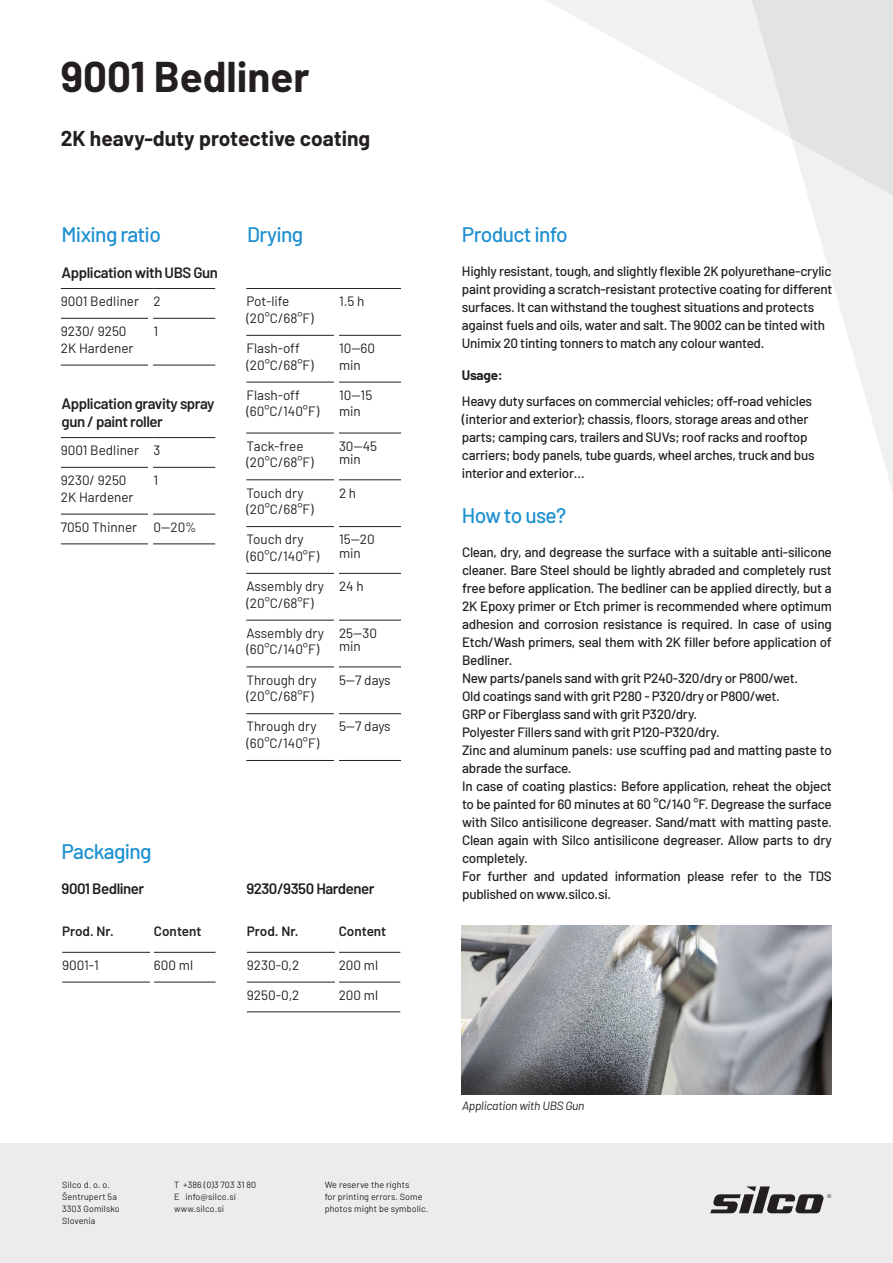
<style>
.page{position:relative;width:893px;height:1263px;background:#fff}
.page>*{position:absolute;margin:0;border:0;box-sizing:border-box;transform-origin:0 0}
.t1{font:700 42px "Barlow";color:#231f20}
.t2{font:500 21px "Barlow";letter-spacing:-.03em;color:#1d90d0}
.t3{font:700 21px "Barlow";color:#231f20}
.t4{font:600 15px/18px "Barlow";letter-spacing:-.03em;color:#231f20}
.t5{font:500 13.5px/18px "Barlow";letter-spacing:-.02em;color:#231f20}
.t6{font:13.5px/16.5px "Barlow";color:#231f20}
.t7{font:600 13.5px "Barlow";color:#231f20}
.t8{font:700 13.5px "Barlow";letter-spacing:-.02em;color:#231f20}
.t9{font:italic 12px "Barlow";letter-spacing:-.02em;color:#231f20}
.t10{font:9px/12px "Barlow";letter-spacing:.01em;color:#231f20}
</style>
<div class="page">
<svg style="left:547px;top:0;width:204px;height:115px;fill:#f0f1f2"></svg>
<svg style="left:751px;top:0;width:142px;height:491px"></svg>
<div style="left:0;top:1143px;width:893px;height:120px;background:#ececee"></div>
<svg style="left:710px;top:1186px;width:121px;height:27px"></svg>
<hr style="left:62px;top:952px;width:92px;height:1px;background:#231f20">
<hr style="left:154px;top:952px;width:62px;height:1px;background:#231f20">
<hr style="left:62px;top:982px;width:92px;height:1px;background:#231f20">
<hr style="left:154px;top:982px;width:62px;height:1px;background:#231f20">
<hr style="left:247px;top:952px;width:92px;height:1px;background:#231f20">
<hr style="left:339px;top:952px;width:61px;height:1px;background:#231f20">
<hr style="left:247px;top:982px;width:92px;height:1px;background:#231f20">
<hr style="left:339px;top:982px;width:61px;height:1px;background:#231f20">
<hr style="left:247px;top:1011px;width:92px;height:1px;background:#231f20">
<hr style="left:339px;top:1011px;width:61px;height:1px;background:#231f20">
<hr style="left:150px;top:922px;width:4px;height:88px;background:#fff">
<hr style="left:335px;top:905px;width:4px;height:88px;background:#fff">
<hr style="left:61px;top:288px;width:93px;height:1px;background:#231f20">
<hr style="left:154px;top:288px;width:61px;height:1px;background:#231f20">
<hr style="left:61px;top:318px;width:93px;height:1px;background:#231f20">
<hr style="left:154px;top:318px;width:61px;height:1px;background:#231f20">
<hr style="left:61px;top:365px;width:93px;height:1px;background:#231f20">
<hr style="left:154px;top:365px;width:61px;height:1px;background:#231f20">
<hr style="left:61px;top:437px;width:93px;height:1px;background:#231f20">
<hr style="left:154px;top:437px;width:61px;height:1px;background:#231f20">
<hr style="left:61px;top:467px;width:93px;height:1px;background:#231f20">
<hr style="left:154px;top:467px;width:61px;height:1px;background:#231f20">
<hr style="left:61px;top:514px;width:93px;height:1px;background:#231f20">
<hr style="left:154px;top:514px;width:61px;height:1px;background:#231f20">
<hr style="left:61px;top:544px;width:93px;height:1px;background:#231f20">
<hr style="left:154px;top:544px;width:61px;height:1px;background:#231f20">
<hr style="left:246px;top:288px;width:93px;height:1px;background:#231f20">
<hr style="left:339px;top:288px;width:62px;height:1px;background:#231f20">
<hr style="left:246px;top:335px;width:93px;height:1px;background:#231f20">
<hr style="left:339px;top:335px;width:62px;height:1px;background:#231f20">
<hr style="left:246px;top:382px;width:93px;height:1px;background:#231f20">
<hr style="left:339px;top:382px;width:62px;height:1px;background:#231f20">
<hr style="left:246px;top:433px;width:93px;height:1px;background:#231f20">
<hr style="left:339px;top:433px;width:62px;height:1px;background:#231f20">
<hr style="left:246px;top:479px;width:93px;height:1px;background:#231f20">
<hr style="left:339px;top:479px;width:62px;height:1px;background:#231f20">
<hr style="left:246px;top:526px;width:93px;height:1px;background:#231f20">
<hr style="left:339px;top:526px;width:62px;height:1px;background:#231f20">
<hr style="left:246px;top:573px;width:93px;height:1px;background:#231f20">
<hr style="left:339px;top:573px;width:62px;height:1px;background:#231f20">
<hr style="left:246px;top:620px;width:93px;height:1px;background:#231f20">
<hr style="left:339px;top:620px;width:62px;height:1px;background:#231f20">
<hr style="left:246px;top:667px;width:93px;height:1px;background:#231f20">
<hr style="left:339px;top:667px;width:62px;height:1px;background:#231f20">
<hr style="left:246px;top:713px;width:93px;height:1px;background:#231f20">
<hr style="left:339px;top:713px;width:62px;height:1px;background:#231f20">
<hr style="left:246px;top:760px;width:93px;height:1px;background:#231f20">
<hr style="left:339px;top:760px;width:62px;height:1px;background:#231f20">
<div style="left:148px;top:316px;width:5px;height:57px;background:#fff"></div>
<div style="left:148px;top:465px;width:5px;height:94px;background:#fff"></div>
<div style="left:334px;top:290px;width:5px;height:477px;background:#fff"></div>
<img style="left:462px;top:925px;width:370px;height:169px">
<h1 class="t1" style="left:61px;top:46px;width:250px">9001 Bedliner</h1>
<h2 class="t3" style="left:61px;top:123px;width:311px">2K heavy-duty protective coating</h2>
<h2 class="t2" style="left:62px;top:219px;width:101px">Mixing ratio</h2>
<h2 class="t2" style="left:247px;top:219px;width:58px">Drying</h2>
<p class="t4" style="left:62px;top:262px;width:158px">Application with UBS Gun</p>
<p class="t6" style="left:61px;top:292px;width:101px">9001 Bedliner 2</p>
<p class="t6" style="left:61px;top:322px;width:74px">9230/ 9250<br>2K Hardener</p>
<p class="t6" style="left:154px;top:322px;width:6px">1</p>
<p class="t4" style="left:62px;top:393px;width:155px">Application gravity spray gun / paint roller</p>
<p class="t6" style="left:61px;top:441px;width:101px">9001 Bedliner 3</p>
<p class="t6" style="left:61px;top:471px;width:74px">9230/ 9250<br>2K Hardener</p>
<p class="t6" style="left:154px;top:471px;width:6px">1</p>
<p class="t6" style="left:61px;top:518px;width:137px">7050 Thinner 0--20%</p>
<p class="t6" style="left:246px;top:292px;width:69px">Pot-life (20°C/68°F)</p>
<p class="t6" style="left:339px;top:292px;width:27px">1.5 h</p>
<p class="t6" style="left:246px;top:339px;width:69px">Flash-off (20°C/68°F)</p>
<p class="t6" style="left:339px;top:339px;width:38px">10--60 min</p>
<p class="t6" style="left:246px;top:386px;width:74px">Flash-off (60°C/140°F)</p>
<p class="t6" style="left:339px;top:386px;width:35px">10--15 min</p>
<p class="t6" style="left:246px;top:437px;width:69px">Tack-free (20°C/68°F)</p>
<p class="t6" style="left:339px;top:438px;width:40px;line-height:13.5px">30--45 min</p>
<p class="t6" style="left:246px;top:483px;width:69px">Touch dry (20°C/68°F)</p>
<p class="t6" style="left:339px;top:483px;width:19px">2 h</p>
<p class="t6" style="left:246px;top:530px;width:74px">Touch dry (60°C/140°F)</p>
<p class="t6" style="left:339px;top:532px;width:37px;line-height:13.5px">15--20 min</p>
<p class="t6" style="left:246px;top:577px;width:79px">Assembly dry (20°C/68°F)</p>
<p class="t6" style="left:339px;top:577px;width:26px">24 h</p>
<p class="t6" style="left:246px;top:624px;width:79px">Assembly dry (60°C/140°F)</p>
<p class="t6" style="left:339px;top:625px;width:40px;line-height:13.5px">25--30 min</p>
<p class="t6" style="left:246px;top:670px;width:72px">Through dry (20°C/68°F)</p>
<p class="t6" style="left:339px;top:670px;width:53px">5--7 days</p>
<p class="t6" style="left:246px;top:717px;width:74px">Through dry (60°C/140°F)</p>
<p class="t6" style="left:339px;top:717px;width:53px">5--7 days</p>
<h2 class="t2" style="left:62px;top:836px;width:92px">Packaging</h2>
<p class="t4" style="left:62px;top:879px;width:84px">9001 Bedliner</p>
<p class="t4" style="left:246px;top:879px;width:130px">9230/9350 Hardener</p>
<p class="t7" style="left:62px;top:921px;width:53px">Prod. Nr.</p>
<p class="t7" style="left:154px;top:921px;width:49px">Content</p>
<p class="t6" style="left:62px;top:956px;width:38px">9001-1</p>
<p class="t6" style="left:154px;top:956px;width:41px">600 ml</p>
<p class="t7" style="left:247px;top:921px;width:53px">Prod. Nr.</p>
<p class="t7" style="left:339px;top:921px;width:49px">Content</p>
<p class="t6" style="left:247px;top:956px;width:54px">9230-0,2</p>
<p class="t6" style="left:339px;top:956px;width:41px">200 ml</p>
<p class="t6" style="left:247px;top:986px;width:54px">9250-0,2</p>
<p class="t6" style="left:339px;top:986px;width:41px">200 ml</p>
<h2 class="t2" style="left:462px;top:219px;width:107px">Product info</h2>
<p class="t5" style="left:462px;top:261px;width:372px">Highly resistant, tough, and slightly flexible 2K polyurethane-crylic paint providing a scratch-resistant protective coating for different surfaces. It can withstand the toughest situations and protects against fuels and oils, water and salt. The 9002 can be tinted with Unimix 20 tinting tonners to match any colour wanted.</p>
<p class="t8" style="left:462px;top:365px;width:42px">Usage:</p>
<p class="t5" style="left:462px;top:391px;width:354px">Heavy duty surfaces on commercial vehicles; off-road vehicles (interior and exterior); chassis, floors, storage areas and other parts; camping cars, trailers and SUVs; roof racks and rooftop carriers; body panels, tube guards, wheel arches, truck and bus interior and exterior…</p>
<h2 class="t2" style="left:462px;top:500px;width:106px">How to use?</h2>
<p class="t5" style="left:462px;top:542px;width:371px">Clean, dry, and degrease the surface with a suitable anti-silicone cleaner. Bare Steel should be lightly abraded and completely rust free before application. The bedliner can be applied directly, but a 2K Epoxy primer or Etch primer is recommended where optimum adhesion and corrosion resistance is required. In case of using Etch/Wash primers, seal them with 2K filler before application of Bedliner.<br>New parts/panels sand with grit P240-320/dry or P800/wet.<br>Old coatings sand with grit P280 - P320/dry or P800/wet.<br>GRP or Fiberglass sand with grit P320/dry.<br>Polyester Fillers sand with grit P120-P320/dry.<br>Zinc and aluminum panels: use scuffing pad and matting paste to abrade the surface.<br>In case of coating plastics: Before application, reheat the object to be painted for 60 minutes at 60 °C/140 °F. Degrease the surface with Silco antisilicone degreaser. Sand/matt with matting paste.<br>Clean again with Silco antisilicone degreaser. Allow parts to dry completely.<br>For further and updated information please refer to the TDS published on www.silco.si.</p>
<p class="t10" style="left:174px;top:1178px;width:84px">T +386 (0)3 703 31 80<br>E info@silco.si www.silco.si</p>
<p class="t10" style="left:62px;top:1178px;width:59px">Silco d. o. o.<br>Šentrupert 5a<br>3303 Gomilsko<br>Slovenia</p>
<p class="t10" style="left:325px;top:1178px;width:105px">We reserve the rights<br>for printing errors. Some photos might be symbolic.</p>
<p class="t9" style="left:462px;top:1096px;width:124px">Application with UBS Gun</p>
</div>
